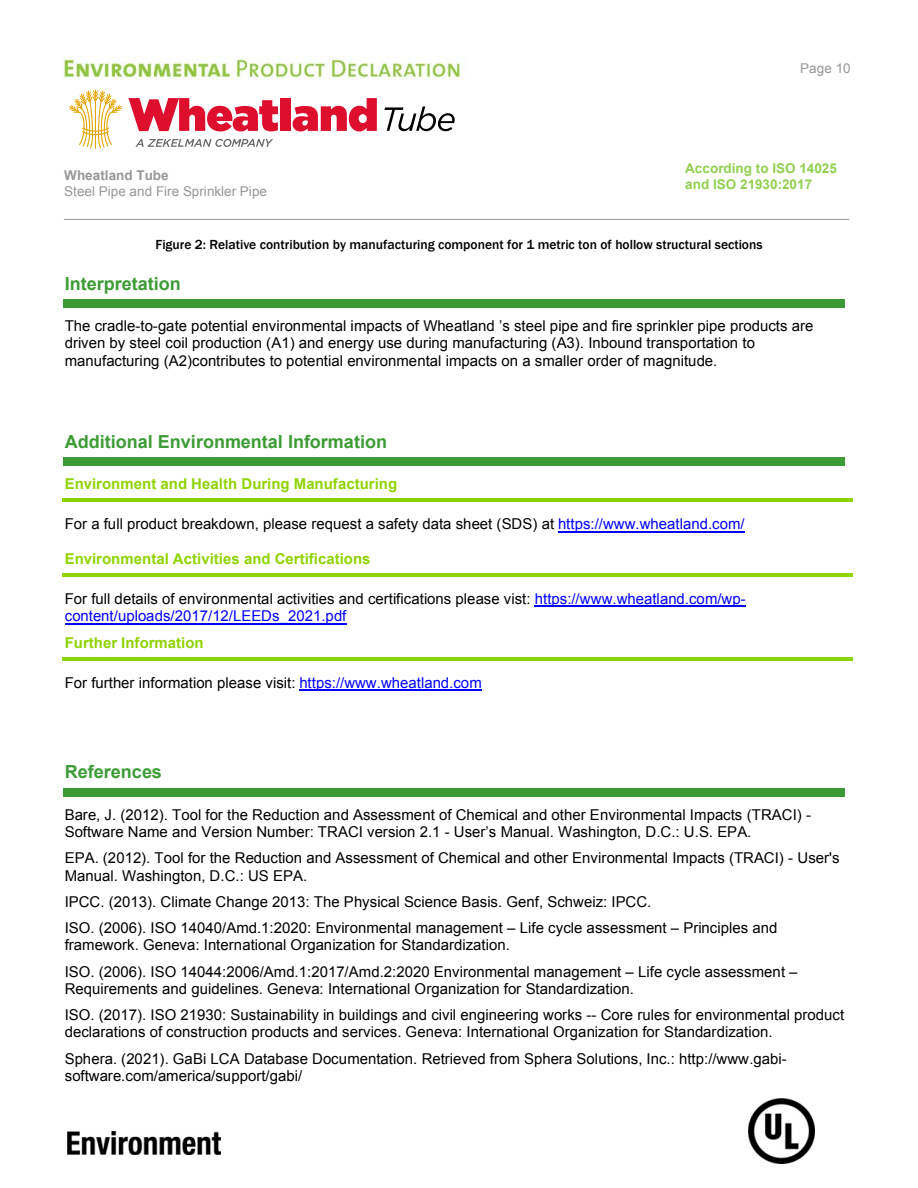
<style>
.page{position:relative;width:918px;height:1188px;background:#fff}
.page>*{position:absolute;margin:0;border:0;box-sizing:border-box;transform-origin:0 0}
.t1{font:700 18px "Arial";color:#3d9b35}
.t2{font:15px/17.2px "Arial";color:#000}
.t3{font:700 15px "Arial";letter-spacing:.005em;color:#8fd400}
.t4{font:500 13.5px "Franklin Gothic";color:#000}
.t5{font:13.5px "Arial";letter-spacing:.005em;color:#969797}
.t6{font:700 13.5px/15.6px "Arial";color:#92d050}
.t7{font:700 13.5px "Arial";color:#969797}
.s1{color:#00f}
</style>
<div class="page">
<img style="left:67px;top:1132px;width:154px;height:23px">
<img style="left:749px;top:1099px;width:65px;height:65px">
<img style="left:64px;top:57px;width:403px;height:23px">
<hr style="left:64px;top:219px;width:785px;height:1px;background:#969797">
<div style="left:63px;top:299px;width:782px;height:9px;background:#3d9b35"></div>
<div style="left:63px;top:457px;width:782px;height:9px;background:#3d9b35"></div>
<hr style="left:63px;top:498px;width:790px;height:4px;background:#8fd400">
<hr style="left:558px;top:531px;width:187px;height:1px;background:#00f">
<hr style="left:63px;top:573px;width:790px;height:4px;background:#8fd400">
<hr style="left:535px;top:606px;width:211px;height:1px;background:#00f">
<hr style="left:65px;top:623px;width:282px;height:1px;background:#00f">
<hr style="left:63px;top:657px;width:790px;height:3px;background:#8fd400">
<hr style="left:299px;top:690px;width:183px;height:1px;background:#00f">
<div style="left:63px;top:788px;width:782px;height:9px;background:#3d9b35"></div>
<svg style="left:69px;top:90px;width:53px;height:59px"></svg>
<svg style="left:128px;top:98px;width:150px;height:33px"></svg>
<div style="left:280px;top:98px;width:11px;height:33px;background:#de0e2d"></div>
<svg style="left:293px;top:98px;width:84px;height:33px"></svg>
<svg style="left:384px;top:106px;width:71px;height:25px"></svg>
<svg style="left:135px;top:139px;width:138px;height:8px"></svg>
<p class="t7" style="left:64px;top:167px;width:106px">Wheatland Tube</p>
<p class="t5" style="left:64px;top:183px;width:204px">Steel Pipe and Fire Sprinkler Pipe</p>
<p class="t5" style="left:800px;top:59px;width:52px">Page 10</p>
<p class="t6" style="left:685px;top:161px;width:153px">According to ISO 14025 and ISO 21930:2017</p>
<p class="t4" style="left:156px;top:236px;width:609px">Figure 2: Relative contribution by manufacturing component for 1 metric ton of hollow structural sections</p>
<p class="t1" style="left:65px;top:272px;width:118px">Interpretation</p>
<p class="t2" style="left:65px;top:317px;width:750px">The cradle-to-gate potential environmental impacts of Wheatland ’s steel pipe and fire sprinkler pipe products are driven by steel coil production (A1) and energy use during manufacturing (A3). Inbound transportation to manufacturing (A2)contributes to potential environmental impacts on a smaller order of magnitude.</p>
<p class="t1" style="left:65px;top:429px;width:324px">Additional Environmental Information</p>
<p class="t3" style="left:65px;top:474px;width:334px">Environment and Health During Manufacturing</p>
<p class="t2" style="left:65px;top:516px;width:681px">For a full product breakdown, please request a safety data sheet (SDS) at <span class="s1">https://www.wheatland.com/</span></p>
<p class="t3" style="left:65px;top:549px;width:307px">Environmental Activities and Certifications</p>
<p class="t2" style="left:65px;top:590px;width:683px">For full details of environmental activities and certifications please vist: <span class="s1">https://www.wheatland.com/wp&shy;content/uploads/2017/12/LEEDs_2021.pdf</span></p>
<p class="t3" style="left:65px;top:633px;width:140px">Further Information</p>
<p class="t2" style="left:65px;top:674px;width:419px">For further information please visit: <span class="s1">https://www.wheatland.com</span></p>
<p class="t1" style="left:65px;top:760px;width:99px">References</p>
<p class="t2" style="left:65px;top:806px;width:748px">Bare, J. (2012). Tool for the Reduction and Assessment of Chemical and other Environmental Impacts (TRACI) -<br>Software Name and Version Number: TRACI version 2.1 - User’s Manual. Washington, D.C.: U.S. EPA.</p>
<p class="t2" style="left:65px;top:850px;width:776px">EPA. (2012). Tool for the Reduction and Assessment of Chemical and other Environmental Impacts (TRACI) - User's<br>Manual. Washington, D.C.: US EPA.</p>
<p class="t2" style="left:65px;top:889px;width:714px;line-height:26.2px">IPCC. (2013). Climate Change 2013: The Physical Science Basis. Genf, Schweiz: IPCC.<br>ISO. (2006). ISO 14040/Amd.1:2020: Environmental management – Life cycle assessment – Principles and</p>
<p class="t2" style="left:65px;top:932px;width:734px;line-height:26.1px">framework. Geneva: International Organization for Standardization.<br>ISO. (2006). ISO 14044:2006/Amd.1:2017/Amd.2:2020 Environmental management – Life cycle assessment –</p>
<p class="t2" style="left:65px;top:976px;width:781px;line-height:26.2px">Requirements and guidelines. Geneva: International Organization for Standardization.<br>ISO. (2017). ISO 21930: Sustainability in buildings and civil engineering works -- Core rules for environmental product</p>
<p class="t2" style="left:65px;top:1019px;width:724px;line-height:26.2px">declarations of construction products and services. Geneva: International Organization for Standardization.<br>Sphera. (2021). GaBi LCA Database Documentation. Retrieved from Sphera Solutions, Inc.: http://www.gabi-</p>
<p class="t2" style="left:65px;top:1067px;width:239px">software.com/america/support/gabi/</p>
</div>
